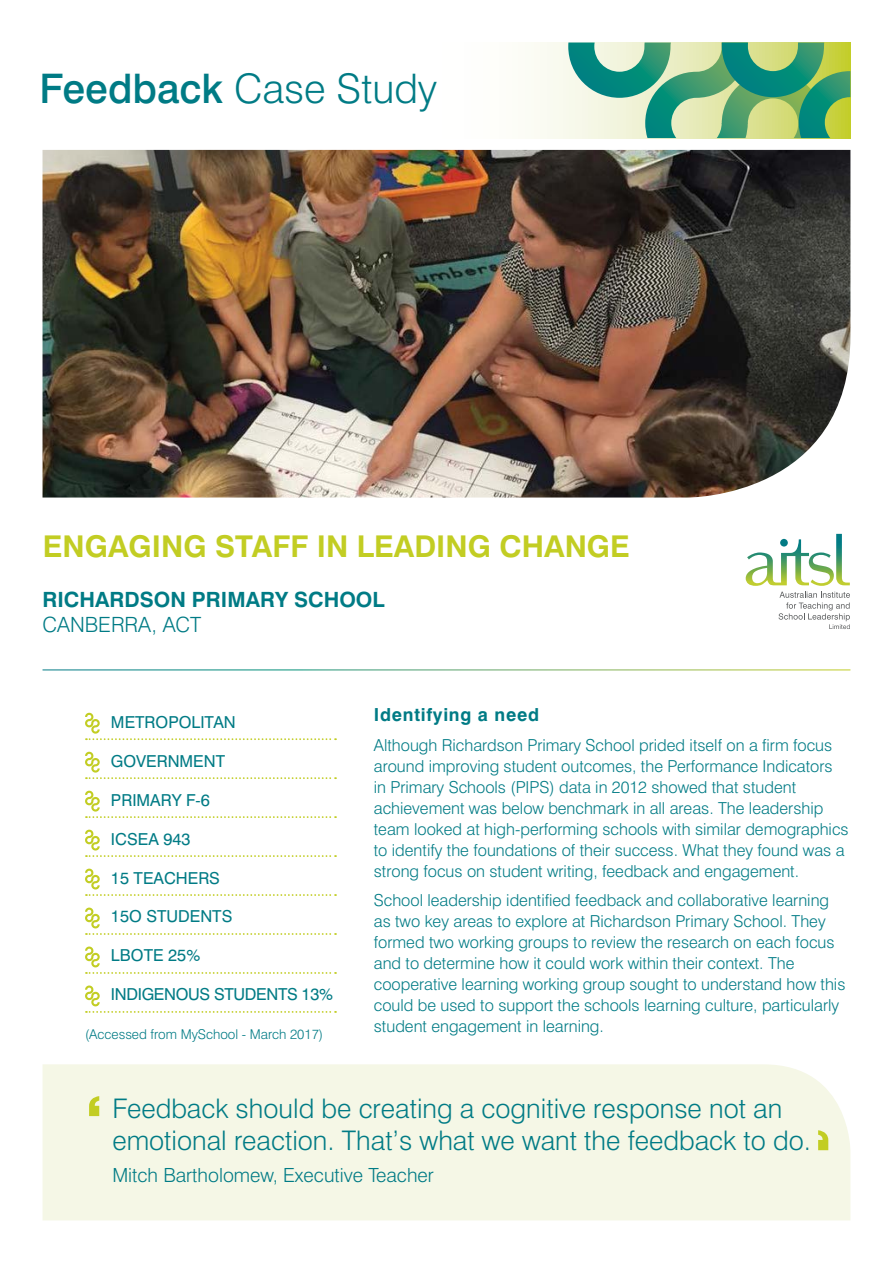
<style>
.page{position:relative;width:893px;height:1263px;background:#fff}
.page>*{position:absolute;margin:0;border:0;box-sizing:border-box;transform-origin:0 0}
.t1{font:300 40.8px "Swiss 721 BT";color:#007b85}
.t2{font:700 30px "Swiss 721 BT";color:#c2cd23}
.t3{font:300 27px/32.4px "Swiss 721 BT";color:#007b85}
.t4{font:700 21px/25.2px "Swiss 721 BT";color:#007b85}
.t5{font:300 19.5px "Swiss 721 BT";color:#007b85}
.t6{font:700 18px "Swiss 721 BT";letter-spacing:.04em;color:#007b85}
.t7{font:300 16.5px/21px "Swiss 721 BT";color:#007b85}
.List_Paragraph{font:16.5px "Swiss 721 BT";color:#007b85}
.List_Paragraph-2{font:16.5px "Swiss 721 BT";letter-spacing:-.02em;color:#007b85}
.List_Paragraph-3{font:300 13.5px "Swiss 721 BT";color:#007b85}
.s1{font-weight:500}
.s2{font-weight:300}
</style>
<div class="page">
<svg style="left:568px;top:43px;width:282px;height:95px;background:#82bc91"></svg>
<svg style="left:746px;top:534px;width:104px;height:52px"></svg>
<svg style="left:779px;top:592px;width:71px;height:37px"></svg>
<div style="left:43px;top:1064px;width:807px;height:156px;background:#f5f7e6"></div>
<svg style="left:818px;top:1130px;width:10px;height:20px"></svg>
<svg style="left:89px;top:1096px;width:10px;height:20px"></svg>
<svg style="left:85px;top:713px;width:251px;height:27px"></svg>
<svg style="left:85px;top:752px;width:251px;height:27px"></svg>
<svg style="left:85px;top:791px;width:251px;height:27px"></svg>
<svg style="left:85px;top:830px;width:251px;height:27px"></svg>
<svg style="left:85px;top:869px;width:251px;height:27px"></svg>
<svg style="left:85px;top:907px;width:251px;height:28px"></svg>
<svg style="left:85px;top:946px;width:251px;height:28px"></svg>
<svg style="left:85px;top:985px;width:251px;height:28px"></svg>
<img style="left:43px;top:150px;width:807px;height:347px">
<p class="t1" style="left:40px;top:64px;width:399px"><span class="s1">Feedback</span> Case Study</p>
<p class="t2" style="left:43px;top:528px;width:588px">ENGAGING STAFF IN LEADING CHANGE</p>
<p class="t4" style="left:43px;top:586px;width:344px">RICHARDSON PRIMARY SCHOOL<br><span class="s2">CANBERRA, ACT</span></p>
<p class="List_Paragraph" style="left:111px;top:712px;width:126px">METROPOLITAN</p>
<p class="List_Paragraph" style="left:111px;top:751px;width:116px">GOVERNMENT</p>
<p class="List_Paragraph" style="left:111px;top:790px;width:100px">PRIMARY F-6</p>
<p class="List_Paragraph" style="left:111px;top:829px;width:81px">ICSEA 943</p>
<p class="List_Paragraph" style="left:111px;top:868px;width:110px">15 TEACHERS</p>
<p class="List_Paragraph" style="left:111px;top:906px;width:123px">15O STUDENTS</p>
<p class="List_Paragraph" style="left:111px;top:945px;width:91px">LBOTE 25%</p>
<p class="List_Paragraph-2" style="left:111px;top:984px;width:224px">INDIGENOUS STUDENTS 13%</p>
<p class="List_Paragraph-3" style="left:85px;top:1026px;width:240px">(Accessed from MySchool - March 2017)</p>
<p class="t6" style="left:374px;top:704px;width:167px">Identifying a need</p>
<p class="t7" style="left:374px;top:734px;width:476px">Although Richardson Primary School prided itself on a firm focus around improving student outcomes, the Performance Indicators in Primary Schools (PIPS) data in 2012 showed that student achievement was below benchmark in all areas. The leadership team looked at high-performing schools with similar demographics to identify the foundations of their success. What they found was a strong focus on student writing, feedback and engagement.</p>
<p class="t7" style="left:374px;top:890px;width:473px">School leadership identified feedback and collaborative learning as two key areas to explore at Richardson Primary School. They formed two working groups to review the research on each focus and to determine how it could work within their context. The cooperative learning working group sought to understand how this could be used to support the schools learning culture, particularly student engagement in learning.</p>
<p class="t3" style="left:112px;top:1092px;width:700px">Feedback should be creating a cognitive response not an emotional reaction. That’s what we want the feedback to do.</p>
<p class="t5" style="left:112px;top:1163px;width:323px">Mitch Bartholomew, Executive Teacher</p>
</div>
